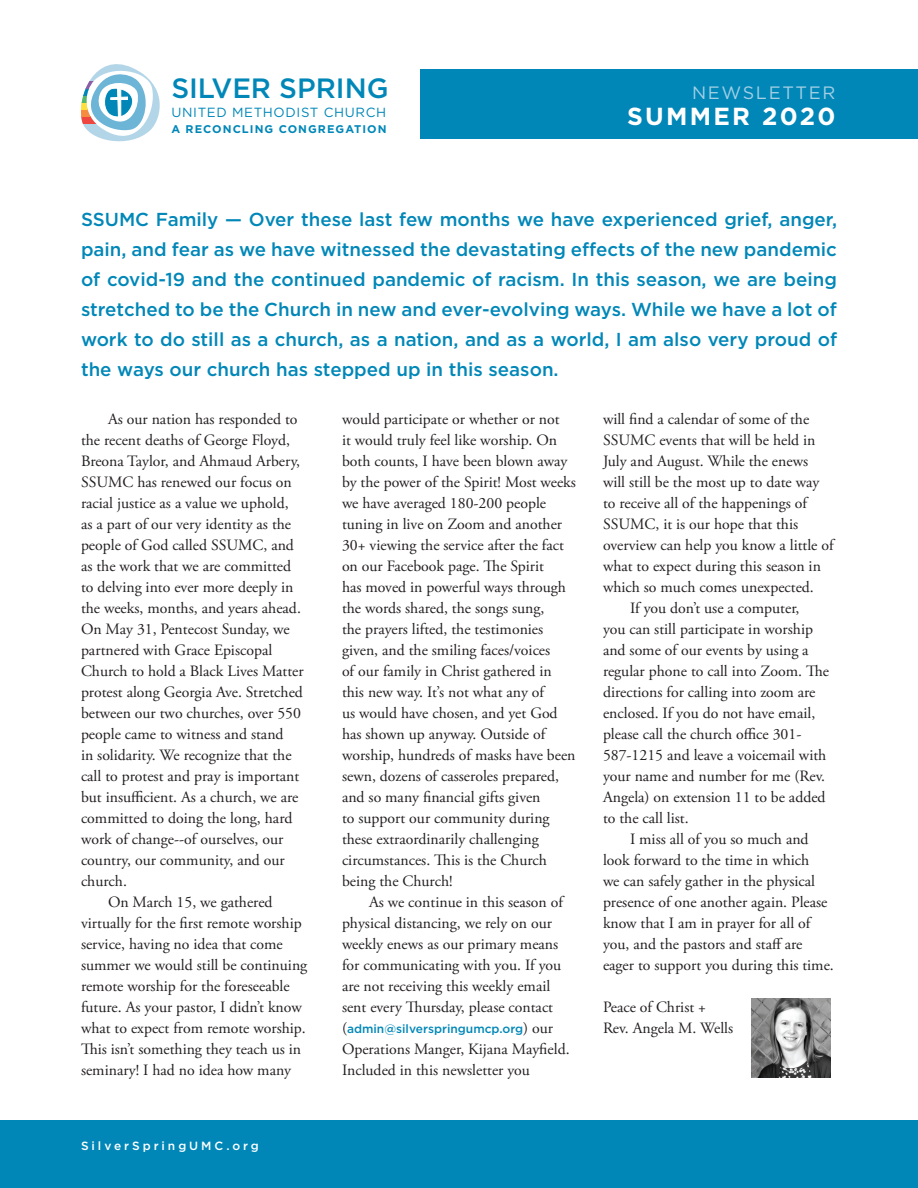
<style>
.page{position:relative;width:918px;height:1188px;background:#fff}
.page>*{position:absolute;margin:0;border:0;box-sizing:border-box;transform-origin:0 0}
.t1{font:500 27.9px "Gotham";letter-spacing:-.005em;color:#0087b8}
.t2{font:700 24.6px "Gotham";letter-spacing:.095em;color:#fff}
.t3{font:500 18.75px/30px "Gotham";color:#0087b8;text-align:justify}
.t4{font:17.85px "Gotham";letter-spacing:.095em;color:#a4cfe5}
.t5{font:15.75px/21px "Adobe Garamond Pro";color:#231f20}
.t6{font:13.2px "Gotham";letter-spacing:.05em;color:#0087b8}
.t7{font:500 12px "Gotham";color:#0087b8}
.t8{font:500 11.85px "Gotham";letter-spacing:.25em;color:#fff}
.t9{font:700 11.1px "Gotham";letter-spacing:.095em;color:#0087b8}
.s1{font-family:"Adobe Garamond Pro";font-weight:400;font-size:15.75px;color:#231f20}
</style>
<div class="page">
<svg style="left:82px;top:64px;width:78px;height:78px"></svg>
<svg style="left:81px;top:116px;width:55px;height:7px"></svg>
<svg style="left:81px;top:109px;width:55px;height:7px"></svg>
<svg style="left:81px;top:102px;width:55px;height:7px"></svg>
<svg style="left:81px;top:95px;width:55px;height:7px"></svg>
<svg style="left:82px;top:88px;width:54px;height:7px"></svg>
<svg style="left:82px;top:81px;width:54px;height:7px"></svg>
<div style="left:420px;top:69px;width:498px;height:69px;background:#0087b8"></div>
<img style="left:752px;top:998px;width:79px;height:79px">
<div style="left:0;top:1120px;width:918px;height:68px;background:#0087b8"></div>
<p class="t1" style="left:171px;top:70px;width:219px">SILVER SPRING</p>
<p class="t6" style="left:171px;top:104px;width:216px">UNITED METHODIST CHURCH</p>
<p class="t9" style="left:171px;top:122px;width:217px">A RECONCLING CONGREGATION</p>
<p class="t4" style="left:692px;top:81px;width:145px">NEWSLETTER</p>
<p class="t2" style="left:627px;top:100px;width:210px">SUMMER 2020</p>
<p class="t3" style="left:81px;top:205px;width:758px">SSUMC Family — Over these last few months we have experienced grief, anger, pain, and fear as we have witnessed the devastating effects of the new pandemic of covid-19 and the continued pandemic of racism. In this season, we are being stretched to be the Church in new and ever-evolving ways. While we have a lot of work to do still as a church, as a nation, and as a world, I am also very proud of the ways our church has stepped up in this season.</p>
<p class="t5" style="left:81px;top:409px;width:224px;text-indent:27px">As our nation has responded to the recent deaths of George Floyd,<br>Breona Taylor, and Ahmaud Arbery,<br>SSUMC has renewed our focus on racial justice as a value we uphold, as a part of our very identity as the people of God called SSUMC, and as the work that we are committed to delving into ever more deeply in the weeks, months, and years ahead.<br>On May 31, Pentecost Sunday, we partnered with Grace Episcopal<br>Church to hold a Black Lives Matter protest along Georgia Ave. Stretched between our two churches, over 550 people came to witness and stand<br>in solidarity. We recognize that the call to protest and pray is important but insufficient. As a church, we are committed to doing the long, hard work of change--of ourselves, our country, our community, and our church.</p>
<p class="t5" style="left:81px;top:892px;width:228px;text-indent:27px">On March 15, we gathered virtually for the first remote worship service, having no idea that come summer we would still be continuing remote worship for the foreseeable future. As your pastor, I didn’t know what to expect from remote worship.<br>This isn’t something they teach us in seminary! I had no idea how many</p>
<p class="t8" style="left:81px;top:1139px;width:179px">SilverSpringUMC.org</p>
<p class="t5" style="left:342px;top:409px;width:235px">would participate or whether or not<br>it would truly feel like worship. On both counts, I have been blown away by the power of the Spirit! Most weeks we have averaged 180-200 people tuning in live on Zoom and another 30+ viewing the service after the fact on our Facebook page. The Spirit<br>has moved in powerful ways through the words shared, the songs sung,<br>the prayers lifted, the testimonies given, and the smiling faces/voices<br>of our family in Christ gathered in this new way. It’s not what any of<br>us would have chosen, and yet God has shown up anyway. Outside of worship, hundreds of masks have been sewn, dozens of casseroles prepared, and so many financial gifts given<br>to support our community during these extraordinarily challenging circumstances. This is the Church being the Church!</p>
<p class="t5" style="left:342px;top:892px;width:223px;text-indent:27px">As we continue in this season of physical distancing, we rely on our weekly enews as our primary means for communicating with you. If you are not receiving this weekly email sent every Thursday, please contact</p>
<p class="t7" style="left:342px;top:1021px;width:213px"><span class="s1">(</span>admin@silverspringumcp.org<span class="s1">) our</span></p>
<p class="t5" style="left:342px;top:1039px;width:229px">Operations Manger, Kijana Mayfield.<br>Included in this newsletter you</p>
<p class="t5" style="left:603px;top:409px;width:232px">will find a calendar of some of the SSUMC events that will be held in July and August. While the enews will still be the most up to date way to receive all of the happenings of SSUMC, it is our hope that this overview can help you know a little of what to expect during this season in which so much comes unexpected.</p>
<p class="t5" style="left:603px;top:598px;width:228px;text-indent:27px">If you don’t use a computer,<br>you can still participate in worship and some of our events by using a regular phone to call into Zoom. The directions for calling into zoom are enclosed. If you do not have email, please call the church office 301-<br>587-1215 and leave a voicemail with your name and number for me (Rev.<br>Angela) on extension 11 to be added to the call list.</p>
<p class="t5" style="left:603px;top:829px;width:232px;text-indent:27px">I miss all of you so much and look forward to the time in which<br>we can safely gather in the physical presence of one another again. Please know that I am in prayer for all of you, and the pastors and staff are eager to support you during this time.</p>
<p class="t5" style="left:603px;top:997px;width:105px">Peace of Christ +</p>
<p class="t5" style="left:603px;top:1018px;width:132px">Rev. Angela M. Wells</p>
</div>
